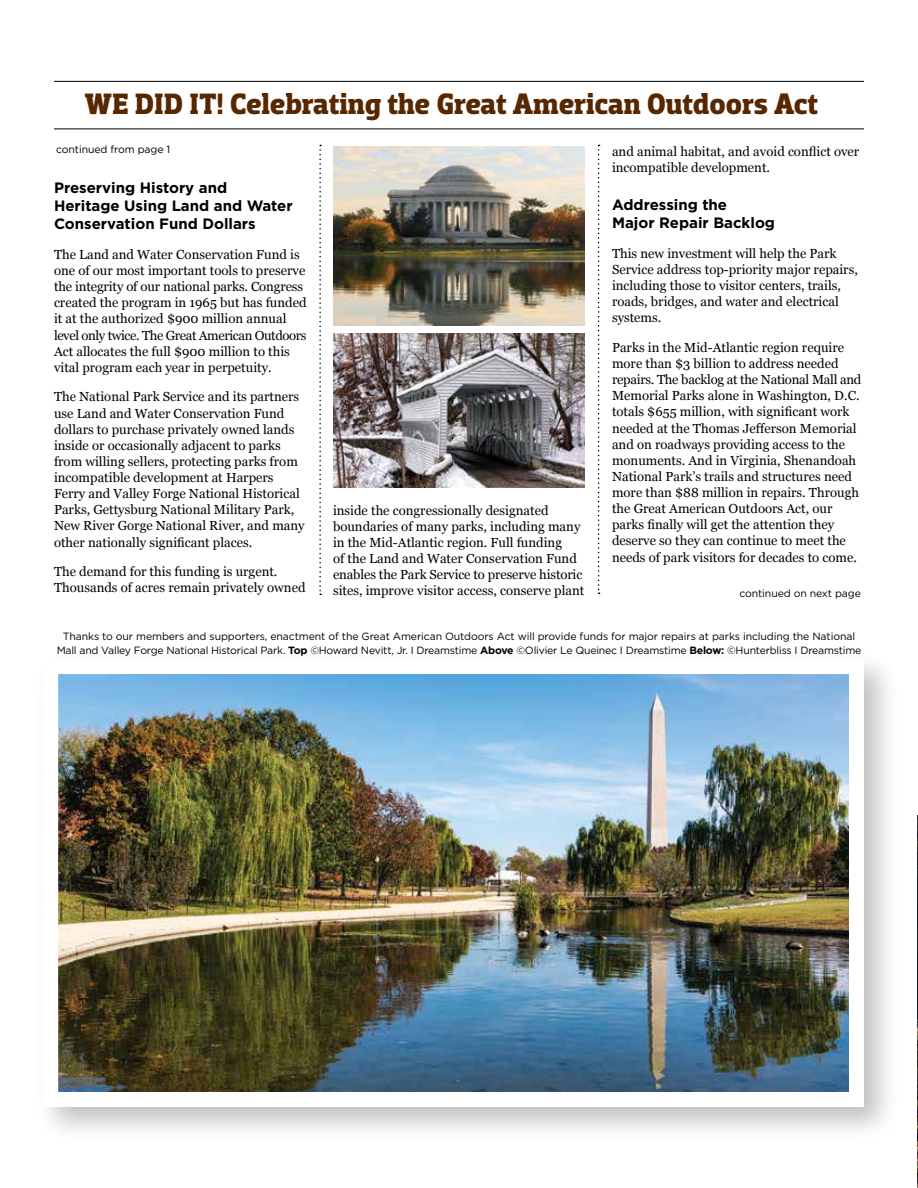
<style>
.page{position:relative;width:918px;height:1188px;background:#fff}
.page>*{position:absolute;margin:0;border:0;box-sizing:border-box;transform-origin:0 0}
.t1{font:700 30px "Dobra Slab";color:#572700}
.t2{font:700 15px/18px "Gotham";color:#000}
.t3{font:13.2px/16.2px "Georgia";color:#000}
.t4{font:10.5px/13.5px "Gotham";letter-spacing:-.01em;color:#000;text-align:center}
.s1{font-weight:700}
</style>
<div class="page">
<div style="left:34px;top:650px;width:866px;height:493px;background:#000;opacity:.25"></div>
<img style="left:59px;top:675px;width:789px;height:416px">
<svg style="left:319px;top:145px;width:2px;height:450px"></svg>
<svg style="left:598px;top:145px;width:2px;height:449px"></svg>
<img style="left:917px;top:815px;width:1px;height:373px">
<img style="left:333px;top:334px;width:252px;height:153px">
<img style="left:333px;top:147px;width:252px;height:178px">
<hr style="left:54px;top:81px;width:810px;height:1px;background:#000">
<hr style="left:54px;top:129px;width:810px;height:1px;background:#000">
<h1 class="t1" style="left:85px;top:86px;width:735px">WE DID IT! Celebrating the Great American Outdoors Act</h1>
<p class="t4" style="left:56px;top:142px;width:116px">continued from page 1</p>
<p class="t3" style="left:612px;top:143px;width:249px">and animal habitat, and avoid conflict over incompatible development.</p>
<p class="t2" style="left:612px;top:195px;width:165px">Addressing the<br>Major Repair Backlog</p>
<p class="t3" style="left:612px;top:245px;width:247px">This new investment will help the Park Service address top-priority major repairs, including those to visitor centers, trails, roads, bridges, and water and electrical systems.</p>
<p class="t3" style="left:612px;top:339px;width:251px">Parks in the Mid-Atlantic region require more than $3 billion to address needed repairs. The backlog at the National Mall and Memorial Parks alone in Washington, D.C. totals $655 million, with significant work needed at the Thomas Jefferson Memorial and on roadways providing access to the monuments. And in Virginia, Shenandoah National Park’s trails and structures need more than $88 million in repairs. Through the Great American Outdoors Act, our parks finally will get the attention they deserve so they can continue to meet the needs of park visitors for decades to come.</p>
<p class="t2" style="left:54px;top:179px;width:240px">Preserving History and<br>Heritage Using Land and Water<br>Conservation Fund Dollars</p>
<p class="t3" style="left:54px;top:246px;width:254px">The Land and Water Conservation Fund is one of our most important tools to preserve the integrity of our national parks. Congress created the program in 1965 but has funded it at the authorized $900 million annual level only twice. The Great American Outdoors Act allocates the full $900 million to this vital program each year in perpetuity.</p>
<p class="t3" style="left:54px;top:388px;width:252px">The National Park Service and its partners use Land and Water Conservation Fund dollars to purchase privately owned lands inside or occasionally adjacent to parks from willing sellers, protecting parks from incompatible development at Harpers Ferry and Valley Forge National Historical Parks, Gettysburg National Military Park, New River Gorge National River, and many other nationally significant places.</p>
<p class="t3" style="left:54px;top:563px;width:253px">The demand for this funding is urgent.<br>Thousands of acres remain privately owned</p>
<p class="t3" style="left:333px;top:501px;width:253px">inside the congressionally designated boundaries of many parks, including many in the Mid-Atlantic region. Full funding<br>of the Land and Water Conservation Fund enables the Park Service to preserve historic sites, improve visitor access, conserve plant</p>
<p class="t4" style="left:739px;top:586px;width:123px">continued on next page</p>
<p class="t4" style="left:57px;top:630px;width:806px">Thanks to our members and supporters, enactment of the Great American Outdoors Act will provide funds for major repairs at parks including the National<br>Mall and Valley Forge National Historical Park. <span class="s1">Top</span> ©Howard Nevitt, Jr. I Dreamstime <span class="s1">Above</span> ©Olivier Le Queinec I Dreamstime <span class="s1">Below:</span> ©Hunterbliss I Dreamstime</p>
</div>
